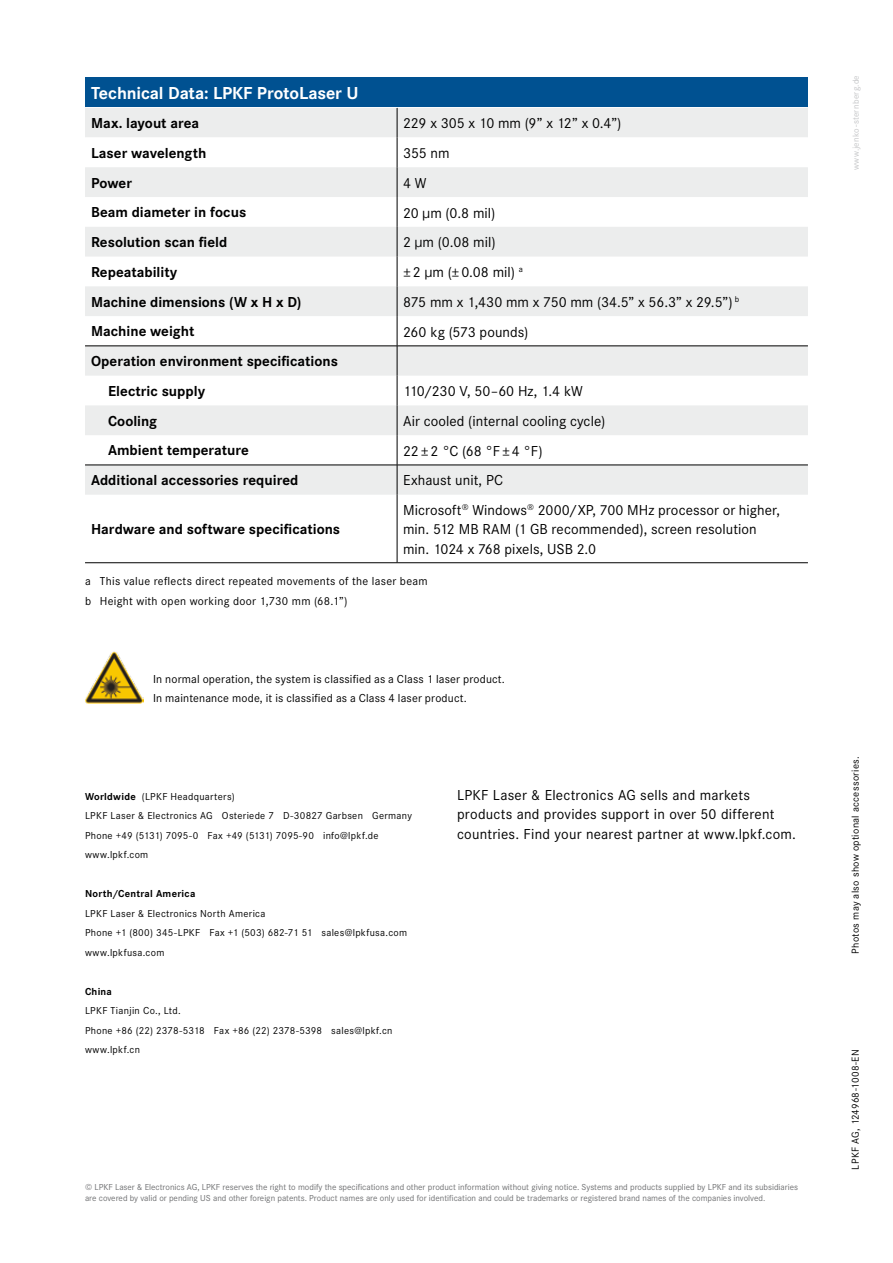
<style>
.page{position:relative;width:893px;height:1263px;background:#fff}
.page>*{position:absolute;margin:0;border:0;box-sizing:border-box;transform-origin:0 0}
.t1{font:700 18px "Corporate S";letter-spacing:-.005em;color:#fff}
.t2{font:15px/19.5px "Corporate S";letter-spacing:.005em;color:#000}
.t3{font:700 15px/29.7px "Corporate S";color:#000}
.t4{font:15px "Corporate S";letter-spacing:-.015em;color:#000}
.t5{font:12px/19.5px "Corporate S";letter-spacing:.015em;color:#000}
.t6{font:10.5px/19.5px "Corporate S";letter-spacing:.03em;color:#000}
.t7{font:700 10.5px "Corporate S";letter-spacing:.025em;color:#000}
.t8{font:9px/10.8px "Corporate S";color:#707173}
.t9{font:9px "Corporate S";letter-spacing:.035em;color:#c5c6c8}
.s1{font-weight:700}
</style>
<div class="page">
<div style="left:85px;top:77px;width:723px;height:31px;background:#005191"></div>
<svg style="left:85px;top:167px;width:723px;height:328px;fill:#eceded"></svg>
<div style="left:85px;top:108px;width:723px;height:29px;background:#eceded"></div>
<hr style="left:397px;top:137px;width:1px;height:30px;background:#000">
<hr style="left:397px;top:167px;width:1px;height:30px;background:#000">
<hr style="left:397px;top:197px;width:1px;height:30px;background:#000">
<hr style="left:397px;top:227px;width:1px;height:30px;background:#000">
<svg style="left:397px;top:257px;width:1px;height:29px"></svg>
<hr style="left:397px;top:286px;width:1px;height:30px;background:#000">
<hr style="left:397px;top:316px;width:1px;height:30px;background:#000">
<hr style="left:397px;top:346px;width:1px;height:30px;background:#000">
<svg style="left:397px;top:376px;width:1px;height:29px"></svg>
<hr style="left:397px;top:405px;width:1px;height:30px;background:#000">
<hr style="left:397px;top:435px;width:1px;height:30px;background:#000">
<hr style="left:397px;top:465px;width:1px;height:30px;background:#000">
<hr style="left:397px;top:495px;width:1px;height:67px;background:#000">
<hr style="left:85px;top:107px;width:312px;height:1px;background:#fff">
<hr style="left:397px;top:107px;width:411px;height:1px;background:#fff">
<hr style="left:85px;top:346px;width:312px;height:1px;background:#000">
<hr style="left:397px;top:346px;width:411px;height:1px;background:#000">
<hr style="left:85px;top:465px;width:312px;height:1px;background:#000">
<hr style="left:397px;top:465px;width:411px;height:1px;background:#000">
<hr style="left:85px;top:562px;width:312px;height:1px;background:#000">
<hr style="left:397px;top:562px;width:411px;height:1px;background:#000">
<img style="left:85px;top:651px;width:59px;height:52px">
<p class="t1" style="left:91px;top:82px;width:269px">Technical Data: LPKF ProtoLaser U</p>
<p class="t3" style="left:91px;top:108px;width:110px">Max. layout area</p>
<p class="t4" style="left:403px;top:115px;width:220px">229 x 305 x 10 mm (9” x 12” x 0.4”)</p>
<p class="t3" style="left:91px;top:138px;width:117px">Laser wavelength</p>
<p class="t2" style="left:403px;top:143px;width:48px">355 nm</p>
<p class="t3" style="left:91px;top:168px;width:42px">Power</p>
<p class="t2" style="left:403px;top:173px;width:25px">4 W</p>
<p class="t3" style="left:91px;top:198px;width:157px">Beam diameter in focus</p>
<p class="t2" style="left:403px;top:203px;width:94px">20 µm (0.8 mil)</p>
<p class="t3" style="left:91px;top:228px;width:138px">Resolution scan field</p>
<p class="t2" style="left:403px;top:233px;width:94px">2 µm (0.08 mil)</p>
<p class="t3" style="left:91px;top:257px;width:88px">Repeatability</p>
<p class="t2" style="left:403px;top:262px;width:121px">±2 µm (±0.08 mil) <sup>a</sup></p>
<p class="t3" style="left:91px;top:287px;width:212px">Machine dimensions (W x H x D)</p>
<p class="t2" style="left:403px;top:292px;width:338px">875 mm x 1,430 mm x 750 mm (34.5” x 56.3” x 29.5”) <sup>b</sup></p>
<p class="t3" style="left:91px;top:317px;width:105px">Machine weight</p>
<p class="t2" style="left:403px;top:322px;width:127px">260 kg (573 pounds)</p>
<p class="t3" style="left:108px;top:347px;width:231px;text-indent:-17px">Operation environment specifications<br>Electric supply</p>
<p class="t2" style="left:403px;top:381px;width:181px">110/230 V, 50–60 Hz, 1.4 kW</p>
<p class="t3" style="left:108px;top:406px;width:51px">Cooling</p>
<p class="t2" style="left:403px;top:411px;width:204px">Air cooled (internal cooling cycle)</p>
<p class="t3" style="left:108px;top:436px;width:142px">Ambient temperature</p>
<p class="t2" style="left:403px;top:441px;width:141px">22±2 °C (68 °F±4 °F)</p>
<p class="t3" style="left:91px;top:466px;width:209px">Additional accessories required</p>
<p class="t2" style="left:403px;top:471px;width:102px">Exhaust unit, PC</p>
<p class="t3" style="left:91px;top:515px;width:251px">Hardware and software specifications</p>
<p class="t2" style="left:403px;top:500px;width:378px">Microsoft<sup>®</sup> Windows<sup>®</sup> 2000/XP, 700 MHz processor or higher, min. 512 MB RAM (1 GB recommended), screen resolution min. 1024 x 768 pixels, USB 2.0</p>
<p class="t5" style="left:85px;top:571px;width:344px">a This value reflects direct repeated movements of the laser beam b Height with open working door 1,730 mm (68.1”)</p>
<p class="t5" style="left:153px;top:669px;width:353px">In normal operation, the system is classified as a Class 1 laser product.<br>In maintenance mode, it is classified as a Class 4 laser product.</p>
<p class="t6" style="left:85px;top:786px;width:328px"><span class="s1">Worldwide</span> (LPKF Headquarters)<br>LPKF Laser &amp; Electronics AG Osteriede 7 D-30827 Garbsen Germany Phone +49 (5131) 7095-0 Fax +49 (5131) 7095-90 info@lpkf.de www.lpkf.com</p>
<p class="t7" style="left:85px;top:887px;width:112px">North/Central America</p>
<p class="t6" style="left:85px;top:903px;width:324px">LPKF Laser &amp; Electronics North America<br>Phone +1 (800) 345-LPKF Fax +1 (503) 682-71 51 sales@lpkfusa.com www.lpkfusa.com</p>
<p class="t7" style="left:85px;top:985px;width:28px">China</p>
<p class="t6" style="left:85px;top:1001px;width:309px">LPKF Tianjin Co., Ltd.<br>Phone +86 (22) 2378-5318 Fax +86 (22) 2378-5398 sales@lpkf.cn www.lpkf.cn</p>
<p class="t2" style="left:457px;top:785px;width:340px">LPKF Laser &amp; Electronics AG sells and markets products and provides support in over 50 different countries. Find your nearest partner at www.lpkf.com.</p>
<p class="t8" style="left:85px;top:1182px;width:715px">© LPKF Laser &amp; Electronics AG, LPKF reserves the right to modify the specifications and other product information without giving notice. Systems and products supplied by LPKF and its subsidiaries are covered by valid or pending US and other foreign patents. Product names are only used for identification and could be trademarks or registered brand names of the companies involved.</p>
<p class="t9" style="left:851px;top:170px;width:97px;rotate:-90deg">www.jenko-sternberg.de</p>
<p class="t6" style="left:845px;top:953px;width:199px;rotate:-90deg">Photos may also show optional accessories.</p>
<p class="t6" style="left:845px;top:1169px;width:122px;rotate:-90deg">LPKF AG, 124968-1008-EN</p>
</div>
